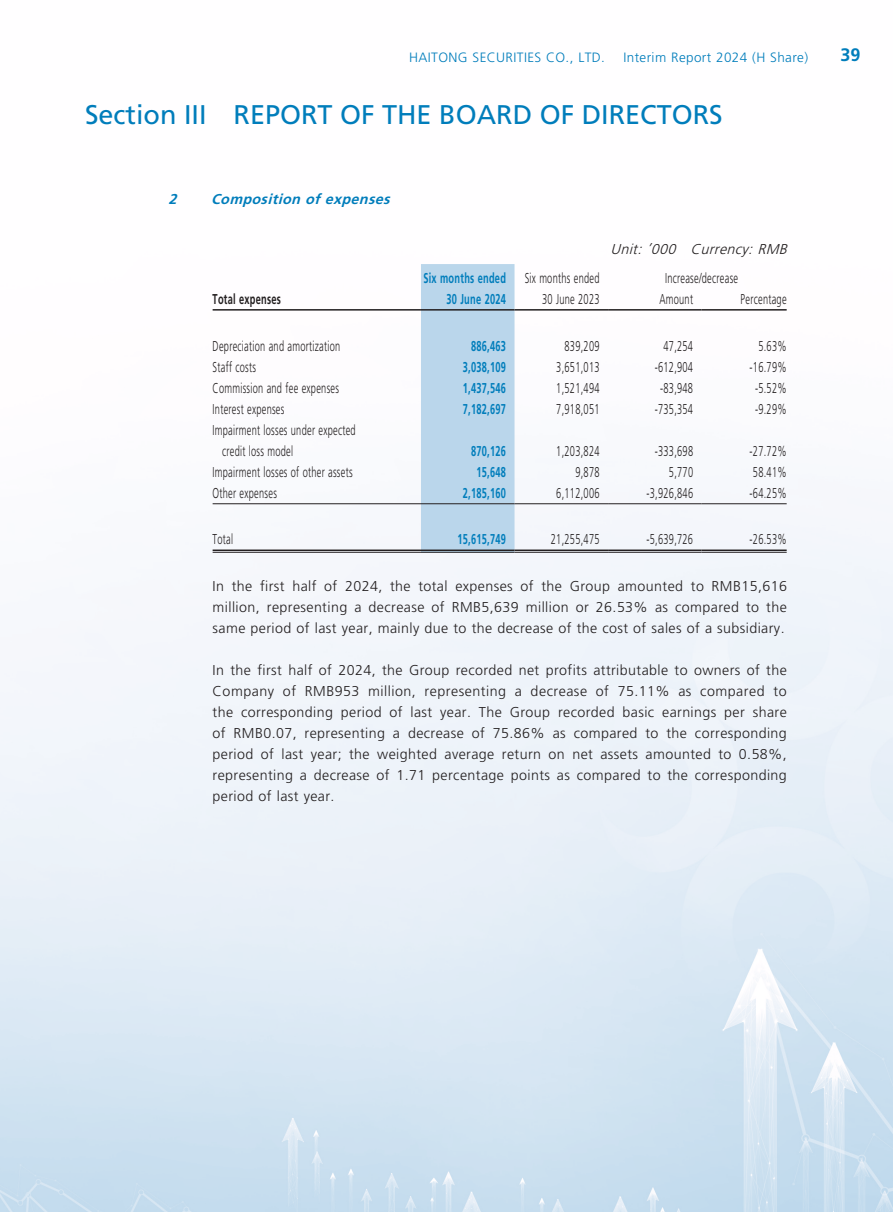
<style>
.page{position:relative;width:893px;height:1212px;background:#fff}
.page>*{position:absolute;margin:0;border:0;box-sizing:border-box;transform-origin:0 0}
.t1{font:27px "Frutiger LT Std";color:#007dbb}
.t2{font:700 18px "Frutiger LT Std";color:#007dbb}
.t3{font:300 14.25px/21px "Frutiger LT Std";letter-spacing:.03em;color:#231f20;text-align:justify}
.t4{font:300 14.25px/21px "Frutiger LT Std";letter-spacing:.03em;color:#231f20;scale:.65 1}
.t5{font:700 14.25px/21px "Frutiger LT Std";letter-spacing:.03em;color:#007dbb;text-align:right;scale:.65 1}
.t6{font:italic 700 14.25px "Frutiger LT Std";color:#007dbb}
.t7{font:italic 300 14.25px "Frutiger LT Std";color:#231f20}
.t8{font:700 14.25px "Frutiger LT Std";letter-spacing:.03em;color:#231f20;scale:.65 1}
.t9{font:300 13.5px "Frutiger LT Std";letter-spacing:.03em;color:#007dbb}
</style>
<div class="page">
<img style="left:0;top:264px;width:893px;height:948px">
<div style="left:421px;top:264px;width:93px;height:288px;background:#bad6eb"></div>
<hr style="left:213px;top:309px;width:208px;height:2px;background:#231f20">
<hr style="left:421px;top:309px;width:93px;height:2px;background:#231f20">
<hr style="left:514px;top:309px;width:94px;height:2px;background:#231f20">
<hr style="left:608px;top:309px;width:94px;height:2px;background:#231f20">
<hr style="left:702px;top:309px;width:85px;height:2px;background:#231f20">
<hr style="left:213px;top:503px;width:208px;height:1px;background:#231f20">
<hr style="left:421px;top:503px;width:93px;height:1px;background:#231f20">
<hr style="left:514px;top:503px;width:94px;height:1px;background:#231f20">
<hr style="left:608px;top:503px;width:94px;height:1px;background:#231f20">
<hr style="left:702px;top:503px;width:85px;height:1px;background:#231f20">
<hr style="left:213px;top:549px;width:208px;height:2px;background:#231f20">
<hr style="left:213px;top:552px;width:208px;height:1px;background:#231f20">
<hr style="left:421px;top:549px;width:93px;height:2px;background:#231f20">
<hr style="left:421px;top:552px;width:93px;height:1px;background:#231f20">
<hr style="left:514px;top:549px;width:94px;height:2px;background:#231f20">
<hr style="left:514px;top:552px;width:94px;height:1px;background:#231f20">
<hr style="left:608px;top:549px;width:94px;height:2px;background:#231f20">
<hr style="left:608px;top:552px;width:94px;height:1px;background:#231f20">
<hr style="left:702px;top:549px;width:85px;height:2px;background:#231f20">
<hr style="left:702px;top:552px;width:85px;height:1px;background:#231f20">
<p class="t9" style="left:409px;top:49px;width:197px">HAITONG SECURITIES CO., LTD.</p>
<p class="t9" style="left:623px;top:49px;width:186px">Interim Report 2024 (H Share)</p>
<p class="t2" style="left:840px;top:44px;width:22px">39</p>
<h1 class="t1" style="left:85px;top:99px;width:639px">Section III REPORT OF THE BOARD OF DIRECTORS</h1>
<p class="t6" style="left:169px;top:191px;width:14px">2</p>
<p class="t6" style="left:211px;top:191px;width:184px">Composition ofexpenses</p>
<p class="t8" style="left:213px;top:291px;width:107px">Total expenses</p>
<p class="t7" style="left:610px;top:241px;width:182px">Unit: ’000 Currency:RMB</p>
<p class="t5" style="left:423px;top:268px;width:129px">Six months ended<br>30 June 2024</p>
<p class="t4" style="left:525px;top:268px;width:117px;text-align:right">Six months ended<br>30 June 2023</p>
<p class="t4" style="left:659px;top:268px;width:123px;text-indent:6px">Increase/decrease<br>Amount</p>
<p class="t4" style="left:741px;top:289px;width:72px">Percentage</p>
<p class="t4" style="left:213px;top:336px;width:198px">Depreciation and amortization</p>
<p class="t5" style="left:471px;top:335px;width:55px">886,463</p>
<p class="t4" style="left:565px;top:336px;width:55px">839,209</p>
<p class="t4" style="left:663px;top:336px;width:47px">47,254</p>
<p class="t4" style="left:758px;top:336px;width:45px">5.63%</p>
<p class="t4" style="left:213px;top:357px;width:68px">Staff costs</p>
<p class="t5" style="left:463px;top:356px;width:68px">3,038,109</p>
<p class="t4" style="left:556px;top:357px;width:68px">3,651,013</p>
<p class="t4" style="left:655px;top:357px;width:61px">-612,904</p>
<p class="t4" style="left:750px;top:357px;width:59px">-16.79%</p>
<p class="t4" style="left:213px;top:378px;width:196px">Commission and fee expenses</p>
<p class="t5" style="left:463px;top:377px;width:68px">1,437,546</p>
<p class="t4" style="left:556px;top:378px;width:68px">1,521,494</p>
<p class="t4" style="left:660px;top:378px;width:52px">-83,948</p>
<p class="t4" style="left:755px;top:378px;width:50px">-5.52%</p>
<p class="t4" style="left:213px;top:399px;width:112px">Interest expenses</p>
<p class="t5" style="left:463px;top:398px;width:68px">7,182,697</p>
<p class="t4" style="left:556px;top:399px;width:68px">7,918,051</p>
<p class="t4" style="left:655px;top:399px;width:61px">-735,354</p>
<p class="t4" style="left:755px;top:399px;width:50px">-9.29%</p>
<p class="t4" style="left:222px;top:420px;width:207px;text-indent:-10px">Impairment losses under expected credit loss model</p>
<p class="t5" style="left:471px;top:440px;width:55px">870,126</p>
<p class="t4" style="left:556px;top:441px;width:68px">1,203,824</p>
<p class="t4" style="left:655px;top:441px;width:61px">-333,698</p>
<p class="t4" style="left:750px;top:441px;width:59px">-27.72%</p>
<p class="t4" style="left:213px;top:462px;width:217px">Impairment losses of other assets</p>
<p class="t5" style="left:476px;top:461px;width:47px">15,648</p>
<p class="t4" style="left:575px;top:462px;width:39px">9,878</p>
<p class="t4" style="left:669px;top:462px;width:39px">5,770</p>
<p class="t4" style="left:753px;top:462px;width:53px">58.41%</p>
<p class="t4" style="left:213px;top:483px;width:101px">Other expenses</p>
<p class="t5" style="left:463px;top:482px;width:68px">2,185,160</p>
<p class="t4" style="left:556px;top:483px;width:68px">6,112,006</p>
<p class="t4" style="left:646px;top:483px;width:73px">-3,926,846</p>
<p class="t4" style="left:750px;top:483px;width:59px">-64.25%</p>
<p class="t4" style="left:213px;top:529px;width:33px">Total</p>
<p class="t5" style="left:457px;top:529px;width:76px">15,615,749</p>
<p class="t4" style="left:551px;top:529px;width:76px">21,255,475</p>
<p class="t4" style="left:646px;top:529px;width:73px">-5,639,726</p>
<p class="t4" style="left:750px;top:529px;width:59px">-26.53%</p>
<p class="t3" style="left:213px;top:576px;width:576px">In the first half of 2024, the total expenses of the Group amounted to RMB15,616 million, representing a decrease of RMB5,639 million or 26.53% as compared to the same period of last year, mainly due to the decrease of the cost of sales of a subsidiary.</p>
<p class="t3" style="left:213px;top:660px;width:576px">In the first half of 2024, the Group recorded net profits attributable to owners of the Company of RMB953 million, representing a decrease of 75.11% as compared to the corresponding period of last year. The Group recorded basic earnings per share of RMB0.07, representing a decrease of 75.86% as compared to the corresponding period of last year; the weighted average return on net assets amounted to 0.58%, representing a decrease of 1.71 percentage points as compared to the corresponding period of last year.</p>
</div>
